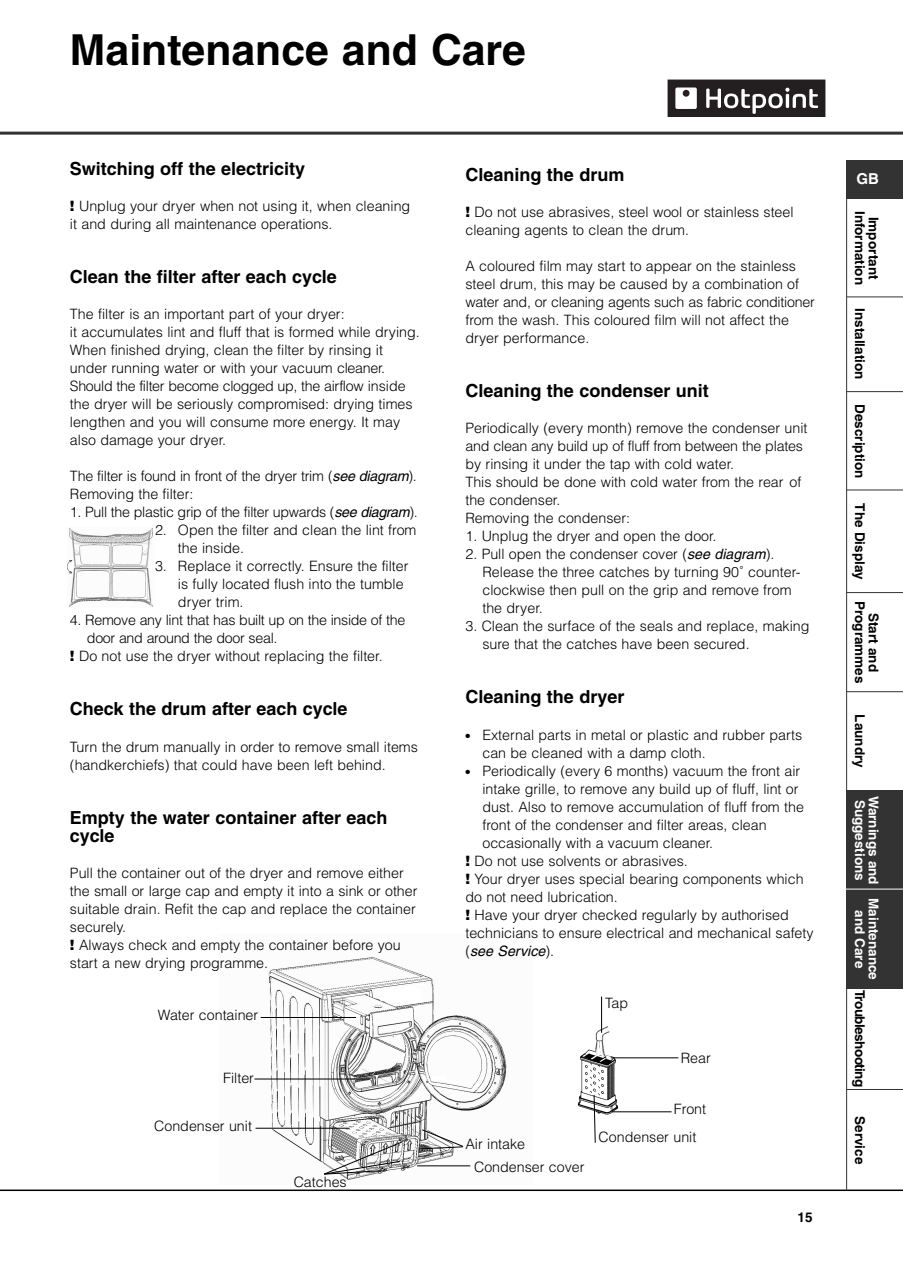
<style>
.page{position:relative;width:903px;height:1262px;background:#fff}
.page>*{position:absolute;margin:0;border:0;box-sizing:border-box;transform-origin:0 0}
.t1{font:700 42.75px "Helvetica";color:#000}
.t2{font:700 18px/18px "Helvetica";color:#000}
.t3{font:700 15px "Helvetica";color:#fff}
.t4{font:300 14.25px/18px "Helvetica";color:#000}
.t5{font:300 14.25px "Helvetica";letter-spacing:-.02em;color:#000}
.t6{font:italic 14.25px "Helvetica";color:#000}
.t7{font:700 13.5px/13.8px "Helvetica";color:#000;text-align:center}
.t8{font:700 13.5px/13.8px "Helvetica";color:#fff;text-align:center}
.t9{font:700 13.5px "Helvetica";letter-spacing:-.04em;color:#000}
.s1{font-weight:900}
.s2{font-weight:400;font-style:italic}
.s3{font-weight:300;font-style:normal}
</style>
<div class="page">
<hr style="left:0;top:132px;width:903px;height:3px;background:#333">
<div style="left:847px;top:790px;width:56px;height:103px;background:#333"></div>
<div style="left:847px;top:885px;width:56px;height:103px;background:#333"></div>
<div style="left:668px;top:80px;width:157px;height:37px;background:#231f20"></div>
<svg style="left:706px;top:88px;width:112px;height:26px"></svg>
<svg style="left:675px;top:87px;width:22px;height:22px"></svg>
<hr style="left:0;top:1189px;width:903px;height:1px;background:#000">
<div style="left:847px;top:161px;width:56px;height:38px;background:#333"></div>
<hr style="left:846px;top:161px;width:1px;height:1029px;background:#333">
<hr style="left:847px;top:592px;width:56px;height:1px;background:#333">
<hr style="left:847px;top:1089px;width:56px;height:1px;background:#333">
<hr style="left:847px;top:489px;width:56px;height:1px;background:#333">
<hr style="left:847px;top:691px;width:56px;height:1px;background:#333">
<hr style="left:847px;top:296px;width:56px;height:1px;background:#333">
<hr style="left:847px;top:391px;width:56px;height:1px;background:#333">
<hr style="left:839px;top:888px;width:64px;height:1px;background:#fff">
<img style="left:254px;top:957px;width:253px;height:223px">
<img style="left:577px;top:1019px;width:75px;height:96px">
<hr style="left:254px;top:1078px;width:116px;height:1px;background:#000">
<hr style="left:261px;top:1017px;width:95px;height:1px;background:#000">
<hr style="left:417px;top:1165px;width:53px;height:1px;background:#000">
<hr style="left:256px;top:1127px;width:93px;height:1px;background:#000">
<svg style="left:323px;top:1141px;width:80px;height:33px"></svg>
<svg style="left:421px;top:1128px;width:43px;height:21px"></svg>
<hr style="left:601px;top:996px;width:1px;height:36px;background:#000">
<svg style="left:593px;top:1094px;width:3px;height:49px"></svg>
<hr style="left:612px;top:1111px;width:60px;height:1px;background:#000">
<hr style="left:611px;top:1057px;width:67px;height:1px;background:#000">
<img style="left:68px;top:528px;width:85px;height:79px">
<h1 class="t1" style="left:70px;top:35px;width:458px">Maintenance and Care</h1>
<p class="t2" style="left:70px;top:162px;width:237px">Switching off the electricity</p>
<p class="t4" style="left:70px;top:198px;width:342px"><span class="s1">!</span> Unplug your dryer when not using it, when cleaning it and during all maintenance operations.</p>
<p class="t2" style="left:70px;top:270px;width:268px">Clean the filter after each cycle</p>
<p class="t4" style="left:70px;top:306px;width:351px">The filter is an important part of your dryer:<br>it accumulates lint and fluff that is formed while drying.<br>When finished drying, clean the filter by rinsing it under running water or with your vacuum cleaner.<br>Should the filter become clogged up, the airflow inside the dryer will be seriously compromised: drying times lengthen and you will consume more energy. It may also damage your dryer.</p>
<p class="t4" style="left:70px;top:468px;width:348px">The filter is found in front of the dryer trim (<span class="s2">see diagram</span>).<br>Removing the filter:</p>
<p class="t5" style="left:70px;top:507px;width:349px">1. Pull the plastic grip of the filter upwards (<span class="s2">see diagram</span>).</p>
<p class="t4" style="left:178px;top:522px;width:240px;text-indent:-23px">2. Open the filter and clean the lint from the inside.</p>
<p class="t4" style="left:178px;top:558px;width:232px;text-indent:-23px">3. Replace it correctly. Ensure the filter is fully located flush into the tumble dryer trim.</p>
<p class="t5" style="left:70px;top:615px;width:337px">4. Remove any lint that has built up on the inside of the</p>
<p class="t5" style="left:87px;top:633px;width:192px">door and around the door seal.</p>
<p class="t4" style="left:70px;top:648px;width:314px"><span class="s1">!</span> Do not use the dryer without replacing the filter.</p>
<p class="t2" style="left:70px;top:702px;width:279px">Check the drum after each cycle</p>
<p class="t4" style="left:70px;top:738px;width:349px">Turn the drum manually in order to remove small items (handkerchiefs) that could have been left behind.</p>
<p class="t2" style="left:70px;top:810px;width:319px">Empty the water container after each cycle</p>
<p class="t4" style="left:70px;top:864px;width:349px">Pull the container out of the dryer and remove either the small or large cap and empty it into a sink or other suitable drain. Refit the cap and replace the container securely.<br><span class="s1">!</span> Always check and empty the container before you start a new drying programme.</p>
<p class="t4" style="left:158px;top:1007px;width:102px">Water container</p>
<p class="t4" style="left:223px;top:1070px;width:32px">Filter</p>
<p class="t4" style="left:154px;top:1118px;width:99px">Condenser unit</p>
<p class="t4" style="left:294px;top:1174px;width:55px">Catches</p>
<p class="t2" style="left:465px;top:168px;width:160px">Cleaning the drum</p>
<p class="t4" style="left:465px;top:204px;width:330px"><span class="s1">!</span> Do not use abrasives, steel wool or stainless steel cleaning agents to clean the drum.</p>
<p class="t4" style="left:465px;top:258px;width:351px">A coloured film may start to appear on the stainless steel drum, this may be caused by a combination of water and, or cleaning agents such as fabric conditioner from the wash. This coloured film will not affect the dryer performance.</p>
<p class="t2" style="left:465px;top:384px;width:245px">Cleaning the condenser unit</p>
<p class="t4" style="left:465px;top:420px;width:344px">Periodically (every month) remove the condenser unit and clean any build up of fluff from between the plates by rinsing it under the tap with cold water.<br>This should be done with cold water from the rear of the condenser.<br>Removing the condenser:</p>
<p class="t4" style="left:465px;top:528px;width:253px">1. Unplug the dryer and open the door.</p>
<p class="t4" style="left:482px;top:546px;width:319px;text-indent:-17px">2. Pull open the condenser cover (<span class="s2">see diagram</span>).<br>Release the three catches by turning 90˚ counter&shy;clockwise then pull on the grip and remove from the dryer.</p>
<p class="t4" style="left:482px;top:618px;width:329px;text-indent:-17px">3. Clean the surface of the seals and replace, making sure that the catches have been secured.</p>
<p class="t2" style="left:465px;top:690px;width:160px">Cleaning the dryer</p>
<p class="t4" style="left:482px;top:726px;width:321px;text-indent:-17px">● External parts in metal or plastic and rubber parts can be cleaned with a damp cloth.</p>
<p class="t4" style="left:465px;top:762px;width:336px">● Periodically (every 6 months) vacuum the front air</p>
<p class="t4" style="left:482px;top:780px;width:318px">intake grille, to remove any build up of fluff, lint or</p>
<p class="t4" style="left:482px;top:798px;width:323px">dust. Also to remove accumulation of fluff from the</p>
<p class="t4" style="left:482px;top:816px;width:286px">front of the condenser and filter areas, clean</p>
<p class="t4" style="left:482px;top:834px;width:232px">occasionally with a vacuum cleaner.</p>
<p class="t4" style="left:465px;top:852px;width:224px"><span class="s1">!</span> Do not use solvents or abrasives.</p>
<p class="t4" style="left:465px;top:870px;width:340px"><span class="s1">!</span> Your dryer uses special bearing components which</p>
<p class="t4" style="left:465px;top:888px;width:154px">do not need lubrication.</p>
<p class="t4" style="left:465px;top:906px;width:325px"><span class="s1">!</span> Have your dryer checked regularly by authorised</p>
<p class="t4" style="left:465px;top:924px;width:350px">technicians to ensure electrical and mechanical safety</p>
<p class="t6" style="left:465px;top:945px;width:90px"><span class="s3">(</span>see Service<span class="s3">).</span></p>
<p class="t4" style="left:605px;top:995px;width:24px">Tap</p>
<p class="t4" style="left:681px;top:1050px;width:32px">Rear</p>
<p class="t4" style="left:465px;top:1136px;width:61px">Air intake</p>
<p class="t4" style="left:474px;top:1158px;width:112px">Condenser cover</p>
<p class="t4" style="left:599px;top:1096px;width:109px;line-height:27.8px;text-indent:75px">Front<br>Condenser unit</p>
<p class="t7" style="left:798px;top:1211px;width:17px">15</p>
<p class="t3" style="left:857px;top:173px;width:24px">GB</p>
<p class="t7" style="left:879px;top:211px;width:75px;rotate:90deg">Important<br>Information</p>
<p class="t7" style="left:865px;top:308px;width:73px;rotate:90deg">Installation</p>
<p class="t7" style="left:865px;top:404px;width:76px;rotate:90deg">Description</p>
<p class="t7" style="left:865px;top:503px;width:77px;rotate:90deg">The Display</p>
<p class="t7" style="left:879px;top:601px;width:84px;rotate:90deg">Start and<br>Programmes</p>
<p class="t7" style="left:865px;top:714px;width:55px;rotate:90deg">Laundry</p>
<p class="t8" style="left:865px;top:799px;width:82px;rotate:90deg">Suggestions</p>
<p class="t8" style="left:879px;top:795px;width:91px;rotate:90deg">Warnings and</p>
<p class="t8" style="left:879px;top:898px;width:83px;rotate:90deg">Maintenance and Care</p>
<p class="t9" style="left:865px;top:989px;width:99px;rotate:90deg">Troubleshooting</p>
<p class="t7" style="left:865px;top:1115px;width:50px;rotate:90deg">Service</p>
</div>
